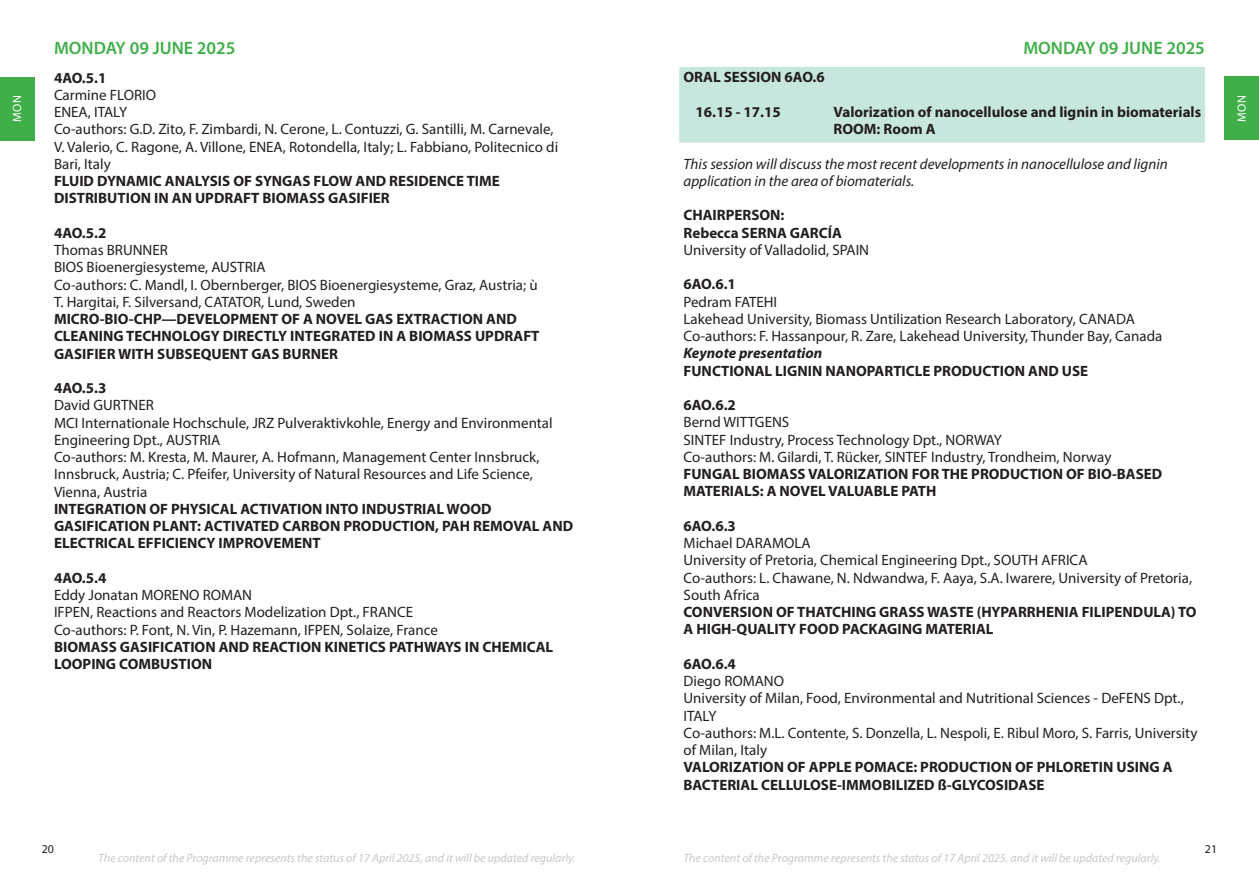
<style>
.page{position:relative;width:1259px;height:893px;background:#fff}
.page>*{position:absolute;margin:0;border:0;box-sizing:border-box;transform-origin:0 0}
.t1{font:600 18px "Myriad Pro";color:#40ae49}
.Normal_Chairperson{font:15px/17.2px "Myriad Pro";color:#231f20}
.SESSION_6{font:700 15px/17.2px "Myriad Pro";color:#231f20}
.spiegazione_session{font:italic 15px/17.2px "Myriad Pro";color:#231f20}
.Normal_Chairperson-2{font:700 15px "Myriad Pro";color:#231f20}
.t2{font:italic 700 15px "Myriad Pro";color:#231f20}
.t3{font:italic 12px "Myriad Pro";color:#c8c8c8}
.t4{font:12px "Myriad Pro";letter-spacing:.02em;color:#fff}
.t5{font:12px "Myriad Pro";color:#231f20}
</style>
<div class="page">
<div style="left:1224px;top:77px;width:35px;height:63px;background:#40ae49"></div>
<div style="left:0;top:77px;width:34px;height:63px;background:#40ae49"></div>
<div style="left:679px;top:67px;width:526px;height:24px;background:#c7e6de"></div>
<div style="left:679px;top:84px;width:526px;height:24px;background:#c7e6de"></div>
<div style="left:679px;top:101px;width:526px;height:24px;background:#c7e6de"></div>
<div style="left:679px;top:119px;width:526px;height:24px;background:#c7e6de"></div>
<p class="t1" style="left:54px;top:36px;width:183px">MONDAY 09 JUNE 2025</p>
<p class="t1" style="left:1023px;top:36px;width:183px">MONDAY 09 JUNE 2025</p>
<p class="SESSION_6" style="left:683px;top:68px;width:143px">ORAL SESSION 6AO.6</p>
<p class="SESSION_6" style="left:695px;top:103px;width:87px">16.15 - 17.15</p>
<p class="SESSION_6" style="left:833px;top:103px;width:369px">Valorization of nanocellulose and lignin in biomaterials</p>
<p class="SESSION_6" style="left:833px;top:120px;width:103px">ROOM: Room A</p>
<p class="spiegazione_session" style="left:683px;top:155px;width:486px">This session will discuss the most recent developments in nanocellulose and lignin application in the area of biomaterials.</p>
<p class="Normal_Chairperson-2" style="left:683px;top:206px;width:102px">CHAIRPERSON:</p>
<p class="Normal_Chairperson-2" style="left:683px;top:223px;width:160px">Rebecca SERNA GARCÍA</p>
<p class="Normal_Chairperson" style="left:683px;top:241px;width:187px">University of Valladolid, SPAIN</p>
<p class="SESSION_6" style="left:683px;top:275px;width:54px">6AO.6.1</p>
<p class="Normal_Chairperson" style="left:683px;top:293px;width:95px">Pedram FATEHI</p>
<p class="Normal_Chairperson" style="left:683px;top:310px;width:453px">Lakehead University, Biomass Untilization Research Laboratory, CANADA</p>
<p class="Normal_Chairperson" style="left:683px;top:327px;width:480px">Co-authors: F. Hassanpour, R. Zare, Lakehead University, Thunder Bay, Canada</p>
<p class="t2" style="left:683px;top:344px;width:140px">Keynote presentation</p>
<p class="SESSION_6" style="left:683px;top:361px;width:406px">FUNCTIONAL LIGNIN NANOPARTICLE PRODUCTION AND USE</p>
<p class="SESSION_6" style="left:683px;top:396px;width:54px">6AO.6.2</p>
<p class="Normal_Chairperson" style="left:683px;top:414px;width:107px">Bernd WITTGENS</p>
<p class="Normal_Chairperson" style="left:683px;top:431px;width:320px">SINTEF Industry, Process Technology Dpt., NORWAY</p>
<p class="Normal_Chairperson" style="left:683px;top:448px;width:429px">Co-authors: M. Gilardi, T. Rücker, SINTEF Industry, Trondheim, Norway</p>
<p class="SESSION_6" style="left:683px;top:465px;width:480px">FUNGAL BIOMASS VALORIZATION FOR THE PRODUCTION OF BIO-BASED<br>MATERIALS: A NOVEL VALUABLE PATH</p>
<p class="SESSION_6" style="left:683px;top:517px;width:54px">6AO.6.3</p>
<p class="Normal_Chairperson" style="left:683px;top:534px;width:129px">Michael DARAMOLA</p>
<p class="Normal_Chairperson" style="left:683px;top:552px;width:405px">University of Pretoria, Chemical Engineering Dpt., SOUTH AFRICA</p>
<p class="Normal_Chairperson" style="left:683px;top:569px;width:510px">Co-authors: L. Chawane, N. Ndwandwa, F. Aaya, S.A. Iwarere, University of Pretoria,<br>South Africa</p>
<p class="SESSION_6" style="left:683px;top:603px;width:514px">CONVERSION OF THATCHING GRASS WASTE (HYPARRHENIA FILIPENDULA) TO<br>A HIGH-QUALITY FOOD PACKAGING MATERIAL</p>
<p class="SESSION_6" style="left:683px;top:655px;width:54px">6AO.6.4</p>
<p class="Normal_Chairperson" style="left:683px;top:672px;width:102px">Diego ROMANO</p>
<p class="Normal_Chairperson" style="left:683px;top:690px;width:502px">University of Milan, Food, Environmental and Nutritional Sciences - DeFENS Dpt.,<br>ITALY</p>
<p class="Normal_Chairperson" style="left:683px;top:724px;width:515px">Co-authors: M.L. Contente, S. Donzella, L. Nespoli, E. Ribul Moro, S. Farris, University of Milan, Italy</p>
<p class="SESSION_6" style="left:683px;top:758px;width:490px">VALORIZATION OF APPLE POMACE: PRODUCTION OF PHLORETIN USING A<br>BACTERIAL CELLULOSE-IMMOBILIZED ß-GLYCOSIDASE</p>
<p class="SESSION_6" style="left:54px;top:68px;width:54px">4AO.5.1</p>
<p class="Normal_Chairperson" style="left:54px;top:86px;width:103px">Carmine FLORIO</p>
<p class="Normal_Chairperson" style="left:54px;top:103px;width:75px">ENEA, ITALY</p>
<p class="Normal_Chairperson" style="left:54px;top:120px;width:506px">Co-authors: G.D. Zito, F. Zimbardi, N. Cerone, L. Contuzzi, G. Santilli, M. Carnevale,<br>V. Valerio, C. Ragone, A. Villone, ENEA, Rotondella, Italy; L. Fabbiano, Politecnico di<br>Bari, Italy</p>
<p class="SESSION_6" style="left:54px;top:172px;width:447px">FLUID DYNAMIC ANALYSIS OF SYNGAS FLOW AND RESIDENCE TIME<br>DISTRIBUTION IN AN UPDRAFT BIOMASS GASIFIER</p>
<p class="SESSION_6" style="left:54px;top:224px;width:54px">4AO.5.2</p>
<p class="Normal_Chairperson" style="left:54px;top:241px;width:115px">Thomas BRUNNER</p>
<p class="Normal_Chairperson" style="left:54px;top:258px;width:213px">BIOS Bioenergiesysteme, AUSTRIA</p>
<p class="Normal_Chairperson" style="left:54px;top:276px;width:485px">Co-authors: C. Mandl, I. Obernberger, BIOS Bioenergiesysteme, Graz, Austria; ù</p>
<p class="Normal_Chairperson" style="left:54px;top:293px;width:303px">T. Hargitai, F. Silversand, CATATOR, Lund, Sweden</p>
<p class="SESSION_6" style="left:54px;top:310px;width:487px">MICRO-BIO-CHP—DEVELOPMENT OF A NOVEL GAS EXTRACTION AND<br>CLEANING TECHNOLOGY DIRECTLY INTEGRATED IN A BIOMASS UPDRAFT<br>GASIFIER WITH SUBSEQUENT GAS BURNER</p>
<p class="SESSION_6" style="left:54px;top:379px;width:54px">4AO.5.3</p>
<p class="Normal_Chairperson" style="left:54px;top:396px;width:101px">David GURTNER</p>
<p class="Normal_Chairperson" style="left:54px;top:414px;width:500px">MCI Internationale Hochschule, JRZ Pulveraktivkohle, Energy and Environmental<br>Engineering Dpt., AUSTRIA</p>
<p class="Normal_Chairperson" style="left:54px;top:448px;width:487px">Co-authors: M. Kresta, M. Maurer, A. Hofmann, Management Center Innsbruck,<br>Innsbruck, Austria; C. Pfeifer, University of Natural Resources and Life Science,<br>Vienna, Austria</p>
<p class="SESSION_6" style="left:54px;top:500px;width:521px">INTEGRATION OF PHYSICAL ACTIVATION INTO INDUSTRIAL WOOD<br>GASIFICATION PLANT: ACTIVATED CARBON PRODUCTION, PAH REMOVAL AND<br>ELECTRICAL EFFICIENCY IMPROVEMENT</p>
<p class="SESSION_6" style="left:54px;top:569px;width:54px">4AO.5.4</p>
<p class="Normal_Chairperson" style="left:54px;top:586px;width:200px">Eddy Jonatan MORENO ROMAN</p>
<p class="Normal_Chairperson" style="left:54px;top:603px;width:361px">IFPEN, Reactions and Reactors Modelization Dpt., FRANCE</p>
<p class="Normal_Chairperson" style="left:54px;top:621px;width:385px">Co-authors: P. Font, N. Vin, P. Hazemann, IFPEN, Solaize, France</p>
<p class="SESSION_6" style="left:54px;top:638px;width:501px">BIOMASS GASIFICATION AND REACTION KINETICS PATHWAYS IN CHEMICAL<br>LOOPING COMBUSTION</p>
<p class="t4" style="left:10px;top:122px;width:28px;rotate:-90deg">MON</p>
<p class="t4" style="left:1234px;top:122px;width:28px;rotate:-90deg">MON</p>
<p class="t5" style="left:42px;top:842px;width:14px">20</p>
<p class="t5" style="left:1205px;top:842px;width:14px">21</p>
<p class="t3" style="left:98px;top:851px;width:479px">The content of the Programme represents the status of 17 April 2025, and it will be updated regularly.</p>
<p class="t3" style="left:683px;top:851px;width:479px">The content of the Programme represents the status of 17 April 2025, and it will be updated regularly.</p>
</div>
